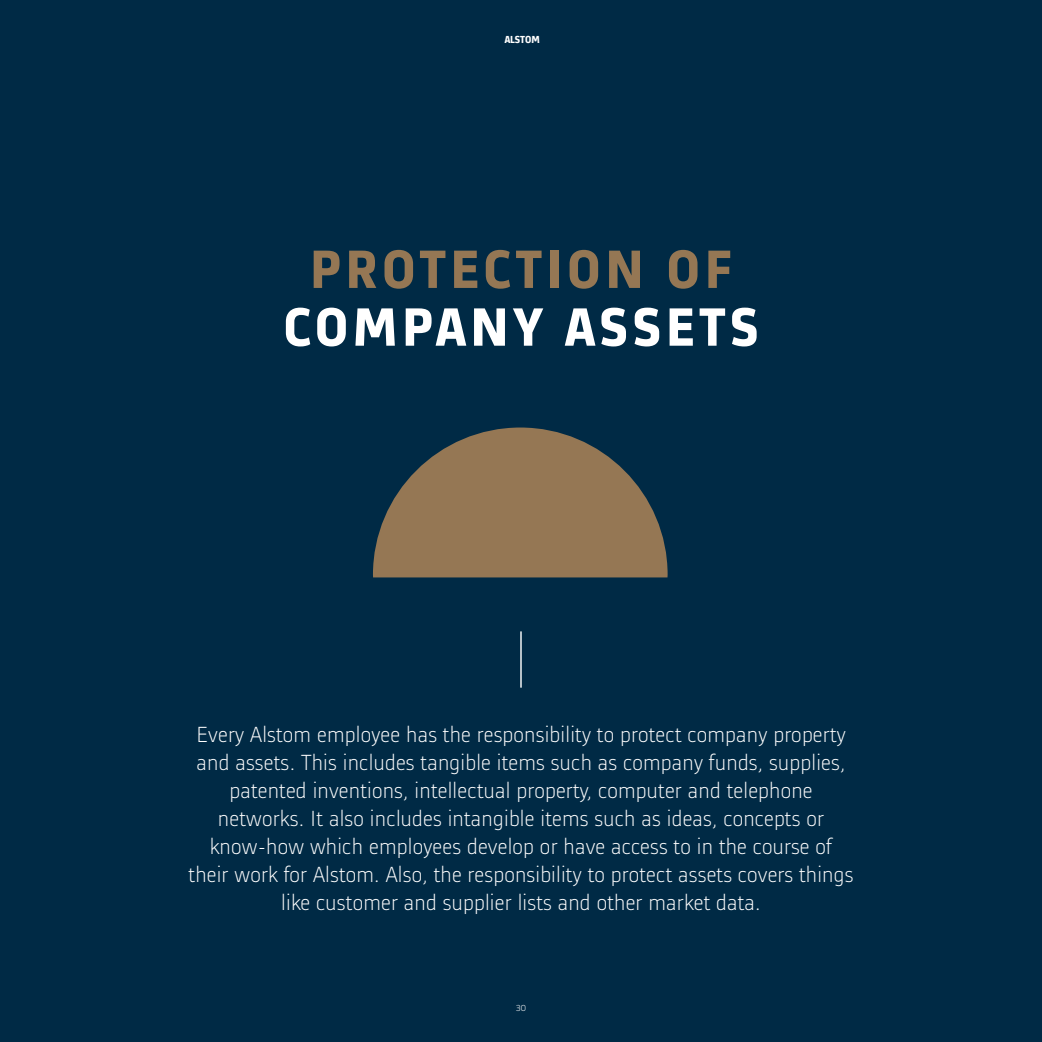
<style>
.page{position:relative;width:1042px;height:1042px;background:#002a45}
.page>*{position:absolute;margin:0;border:0;box-sizing:border-box;transform-origin:0 0}
.t1{font:700 56px/57.8px "Alstom";letter-spacing:.08em;color:#fff;text-align:center}
.t2{font:300 22.75px/28px "Alstom";letter-spacing:.01em;color:#fff;text-align:center}
.t3{font:700 10.5px "Alstom";color:#fff}
.t4{font:300 10.5px "Alstom";color:#fff}
.s1{color:#957754}
</style>
<div class="page">
<hr style="left:520px;top:631px;width:2px;height:56px;background:#fff">
<svg style="left:373px;top:427px;width:294px;height:150px;fill:#957754"></svg>
<p class="t3" style="left:505px;top:32px;width:37px">ALSTOM</p>
<p class="t1" style="left:283px;top:237px;width:477px"><span class="s1">PROTECTION OF<br></span>COMPANY ASSETS</p>
<p class="t2" style="left:189px;top:718px;width:666px">Every Alstom employee has the responsibility to protect company property and assets. This includes tangible items such as company funds, supplies, patented inventions, intellectual property, computer and telephone networks. It also includes intangible items such as ideas, concepts or know-how which employees develop or have access to in the course of their work for Alstom. Also, the responsibility to protect assets covers things like customer and supplier lists and other market data.</p>
<p class="t4" style="left:516px;top:1000px;width:12px">30</p>
</div>
